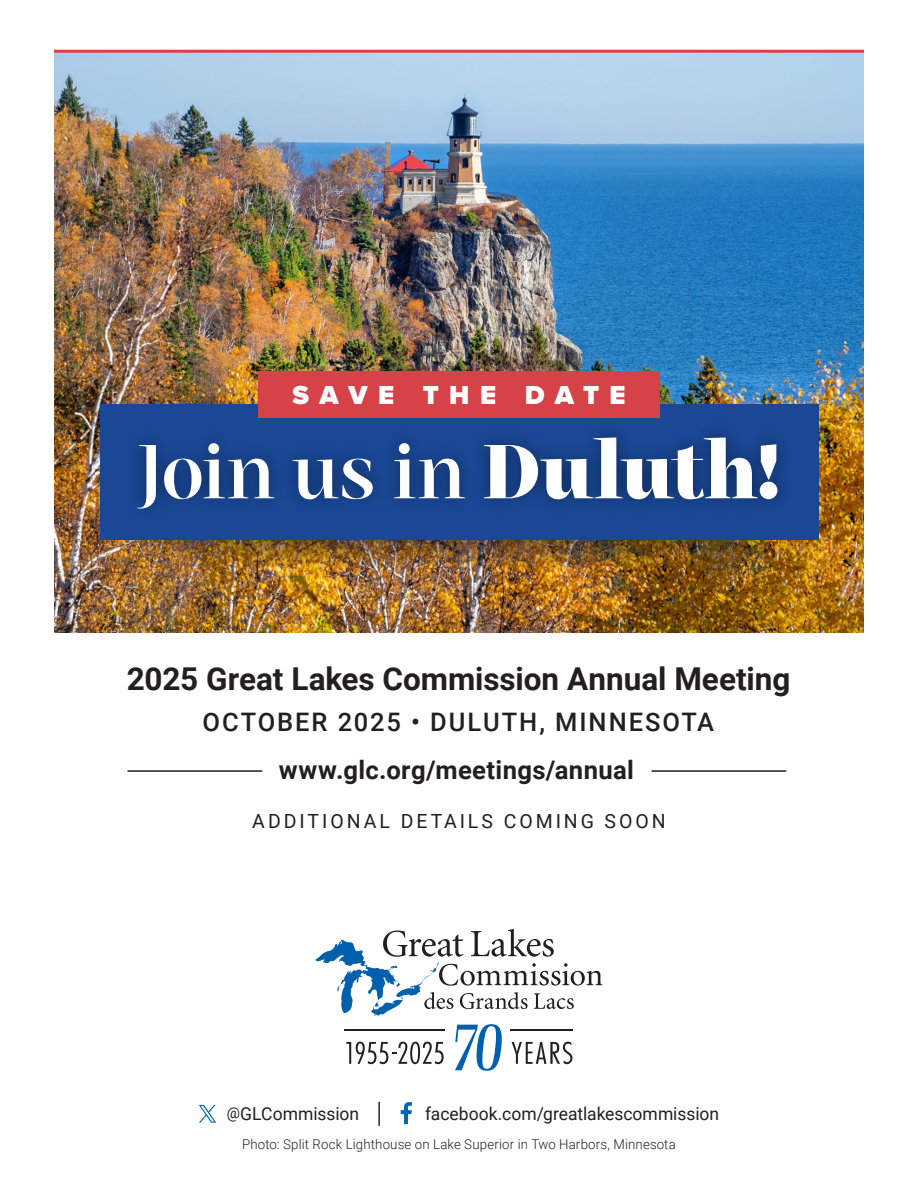
<style>
.page{position:relative;width:918px;height:1188px;background:#fff}
.page>*{position:absolute;margin:0;border:0;box-sizing:border-box;transform-origin:0 0}
.t1{font:600 75px "Mastro Display";letter-spacing:-.015em;color:#fff}
.t2{font:700 31.5px "Roboto";color:#231f20}
.t3{font:900 27px "Proxima Nova";letter-spacing:.38em;color:#fff}
.t4{font:700 25.65px "Roboto";letter-spacing:.015em;color:#231f20}
.t5{font:500 25.5px "Roboto";letter-spacing:.075em;color:#231f20}
.t6{font:19.5px "Roboto";letter-spacing:.15em;color:#231f20}
.t7{font:17.85px "Roboto";color:#231f20}
.t8{font:300 13.5px "Roboto";letter-spacing:.01em;color:#231f20}
.s1{font-weight:900}
.s2{font-size:15px}
</style>
<div class="page">
<img style="left:54px;top:53px;width:810px;height:580px">
<img style="left:136px;top:545px;width:646px;height:25px">
<svg style="left:401px;top:1102px;width:11px;height:22px"></svg>
<hr style="left:378px;top:1102px;width:2px;height:24px;background:#231f20">
<svg style="left:199px;top:1105px;width:17px;height:18px"></svg>
<div style="left:100px;top:404px;width:718px;height:135px;background:#1a4895"></div>
<img style="left:114px;top:432px;width:689px;height:113px">
<div style="left:258px;top:372px;width:402px;height:46px;background:#d54349"></div>
<hr style="left:511px;top:1029px;width:62px;height:1px;background:#231f20">
<hr style="left:345px;top:1029px;width:100px;height:1px;background:#231f20">
<svg style="left:346px;top:1042px;width:98px;height:22px"></svg>
<svg style="left:455px;top:1024px;width:47px;height:47px"></svg>
<svg style="left:512px;top:1042px;width:60px;height:22px"></svg>
<svg style="left:316px;top:929px;width:286px;height:87px"></svg>
<hr style="left:54px;top:50px;width:810px;height:3px;background:#d54349">
<hr style="left:127px;top:770px;width:135px;height:2px;background:#231f20">
<hr style="left:652px;top:770px;width:134px;height:2px;background:#231f20">
<h3 class="t3" style="left:293px;top:375px;width:334px">SAVE THE DATE</h3>
<h1 class="t1" style="left:137px;top:415px;width:645px">Join us in <span class="s1">Duluth!</span></h1>
<h2 class="t2" style="left:127px;top:656px;width:665px">2025 Great Lakes Commission Annual Meeting</h2>
<h3 class="t5" style="left:203px;top:704px;width:513px">OCTOBER 2025 • DULUTH, MINNESOTA</h3>
<h3 class="t4" style="left:279px;top:752px;width:357px">www.glc.org/meetings/annual</h3>
<h3 class="t6" style="left:252px;top:807px;width:415px">ADDITIONAL DETAILS COMING SOON</h3>
<h3 class="t7" style="left:227px;top:1101px;width:134px"><span class="s2">@</span>GLCommission</h3>
<h3 class="t7" style="left:425px;top:1101px;width:296px">facebook.com/greatlakescommission</h3>
<p class="t8" style="left:242px;top:1135px;width:435px">Photo: Split Rock Lighthouse on Lake Superior in Two Harbors, Minnesota</p>
</div>
